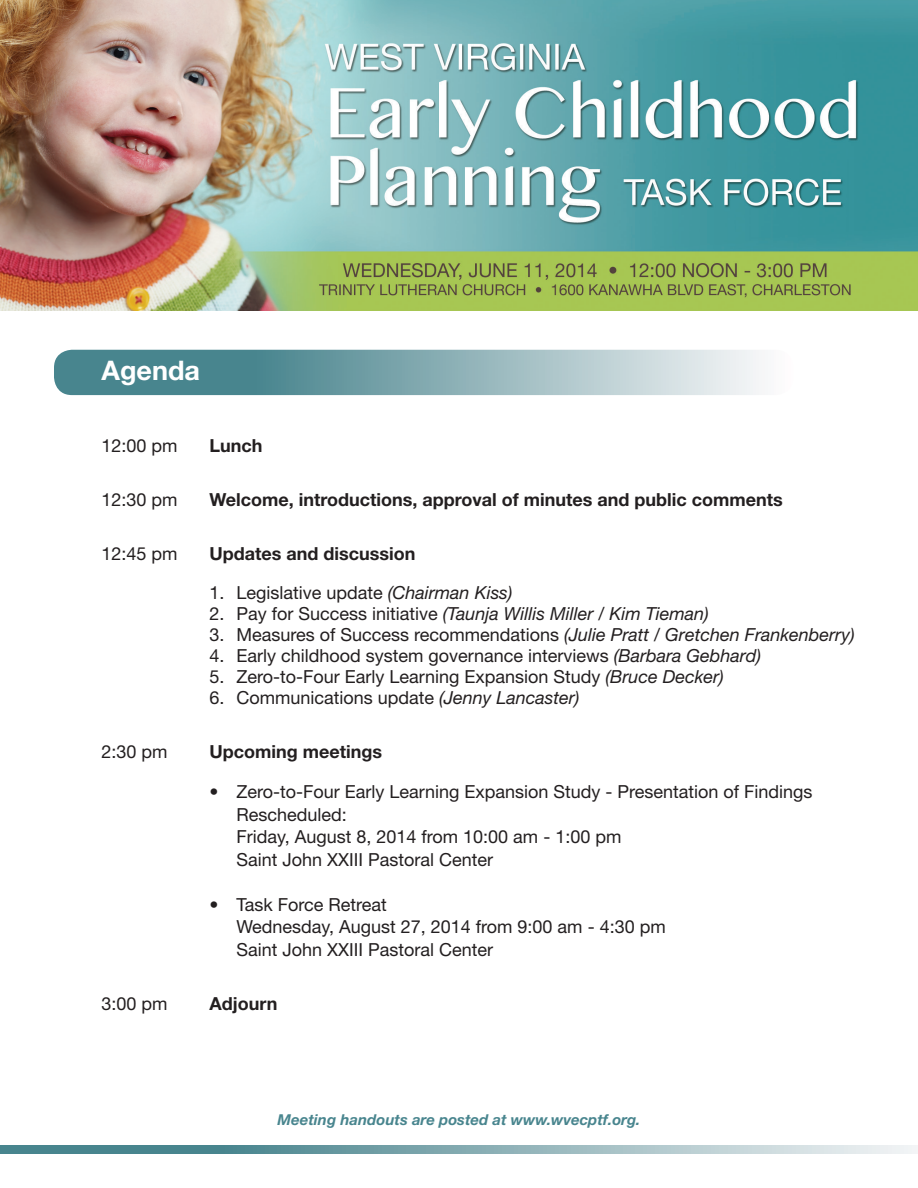
<style>
.page{position:relative;width:918px;height:1188px;background:#fff}
.page>*{position:absolute;margin:0;border:0;box-sizing:border-box;transform-origin:0 0}
.t1{font:700 27px "Helvetica Neue LT Std";color:#fff}
.t2{font:18px/22.5px "Helvetica Neue LT Std";color:#231f20}
.t3{font:700 18px "Helvetica Neue LT Std";color:#231f20}
.t4{font:italic 18px "Helvetica Neue LT Std";color:#231f20}
.t5{font:italic 700 15px "Helvetica Neue LT Std";color:#48858e}
.s1{font-style:italic}
.s2{font-style:normal}
</style>
<div class="page">
<svg style="left:54px;top:350px;width:705px;height:45px;background:#86adb3"></svg>
<svg style="left:0;top:1145px;width:918px;height:8px;background:#89aeb4"></svg>
<img style="left:0;top:0;width:918px;height:310px">
<p class="t1" style="left:102px;top:354px;width:100px">Agenda</p>
<p class="t2" style="left:102px;top:434px;width:78px">12:00 pm</p>
<p class="t3" style="left:210px;top:434px;width:55px">Lunch</p>
<p class="t2" style="left:102px;top:488px;width:78px">12:30 pm</p>
<p class="t3" style="left:210px;top:488px;width:575px">Welcome, introductions, approval of minutes and public comments</p>
<p class="t2" style="left:102px;top:542px;width:78px">12:45 pm</p>
<p class="t3" style="left:210px;top:542px;width:207px">Updates and discussion</p>
<p class="t2" style="left:210px;top:581px;width:305px">1. Legislative update <span class="s1">(Chairman Kiss)</span></p>
<p class="t4" style="left:210px;top:603px;width:501px"><span class="s2">2. Pay for Success initiative</span> (Taunja Willis Miller / Kim Tieman)</p>
<p class="t2" style="left:210px;top:623px;width:647px">3. Measures of Success recommendations <span class="s1">(Julie Pratt / Gretchen Frankenberry)</span></p>
<p class="t2" style="left:210px;top:644px;width:553px">4. Early childhood system governance interviews <span class="s1">(Barbara Gebhard)</span></p>
<p class="t2" style="left:210px;top:665px;width:516px">5. Zero-to-Four Early Learning Expansion Study <span class="s1">(Bruce Decker)</span></p>
<p class="t2" style="left:210px;top:686px;width:372px">6. Communications update <span class="s1">(Jenny Lancaster)</span></p>
<p class="t2" style="left:102px;top:740px;width:68px">2:30 pm</p>
<p class="t3" style="left:210px;top:740px;width:174px">Upcoming meetings</p>
<p class="t2" style="left:237px;top:781px;width:578px;text-indent:-27px">• Zero-to-Four Early Learning Expansion Study - Presentation of Findings<br>Rescheduled:</p>
<p class="t2" style="left:237px;top:826px;width:386px">Friday, August 8, 2014 from 10:00 am - 1:00 pm</p>
<p class="t2" style="left:237px;top:848px;width:258px">Saint John XXIII Pastoral Center</p>
<p class="t2" style="left:210px;top:893px;width:179px">• Task Force Retreat</p>
<p class="t2" style="left:237px;top:916px;width:431px">Wednesday, August 27, 2014 from 9:00 am - 4:30 pm</p>
<p class="t2" style="left:237px;top:938px;width:258px">Saint John XXIII Pastoral Center</p>
<p class="t2" style="left:102px;top:992px;width:68px">3:00 pm</p>
<p class="t3" style="left:210px;top:992px;width:70px">Adjourn</p>
<p class="t5" style="left:278px;top:1110px;width:364px">Meeting handouts are posted at www.wvecptf.org.</p>
</div>
